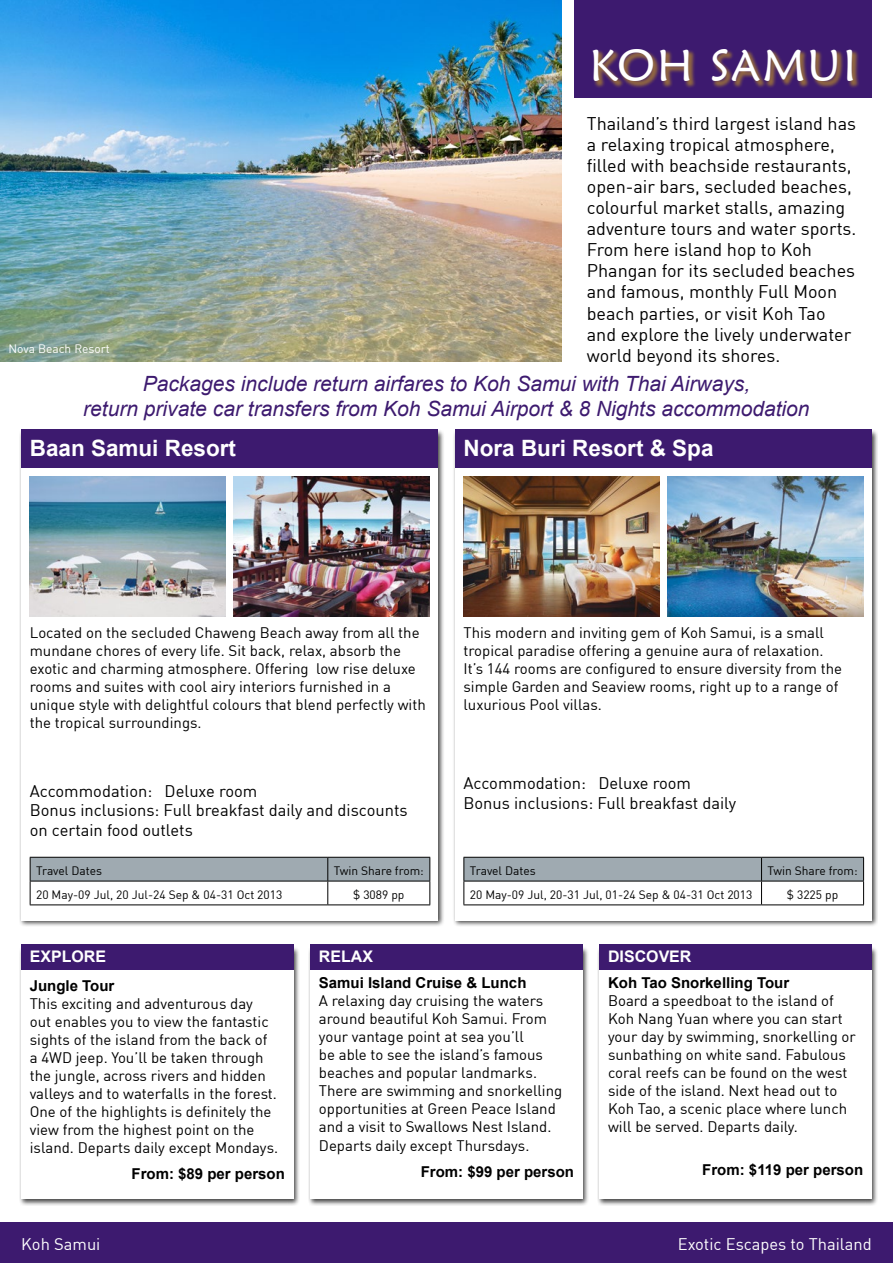
<style>
.page{position:relative;width:893px;height:1263px;background:#fff}
.page>*{position:absolute;margin:0;border:0;box-sizing:border-box;transform-origin:0 0}
.t1{font:44.55px "Maiandra GD";letter-spacing:.05em;color:#fff}
.t2{font:700 22.5px "Arial";color:#fff}
.t3{font:italic 21px/25.5px "Arial";color:#3d1a6f;text-align:center}
.t4{font:18px/21px "DIN";color:#000}
.t5{font:16.5px/19.5px "DIN";color:#000}
.t6{font:16.5px "DIN";color:#fff}
.t7{font:700 15.9px "Arial";color:#fff}
.t8{font:15px/18px "DIN";color:#000}
.t9{font:700 15px "Arial";color:#000}
.t10{font:12px "DIN";color:#000}
.t11{font:12px "DIN";color:#fff}
</style>
<div class="page">
<div style="left:0;top:1222px;width:893px;height:41px;background:#3d1a6f"></div>
<img style="left:0;top:0;width:561px;height:361px">
<div style="left:19px;top:429px;width:425px;height:499px;background:#000;opacity:.73"></div>
<div style="left:21px;top:432px;width:417px;height:489px;background:#fff"></div>
<div style="left:21px;top:429px;width:417px;height:39px;background:#3d1a6f"></div>
<img style="left:234px;top:476px;width:195px;height:141px">
<img style="left:30px;top:476px;width:195px;height:141px">
<svg style="left:30px;top:857px;width:400px;height:47px"></svg>
<hr style="left:30px;top:904px;width:298px;height:1px;background:#000">
<hr style="left:328px;top:904px;width:102px;height:1px;background:#000">
<div style="left:453px;top:429px;width:425px;height:499px;background:#000;opacity:.73"></div>
<div style="left:455px;top:432px;width:417px;height:489px;background:#fff"></div>
<div style="left:455px;top:429px;width:417px;height:39px;background:#3d1a6f"></div>
<img style="left:668px;top:476px;width:195px;height:141px">
<img style="left:463px;top:476px;width:196px;height:141px">
<svg style="left:463px;top:857px;width:401px;height:47px"></svg>
<hr style="left:463px;top:904px;width:298px;height:1px;background:#000">
<hr style="left:761px;top:904px;width:103px;height:1px;background:#000">
<div style="left:19px;top:946px;width:281px;height:260px;background:#000;opacity:.73"></div>
<div style="left:21px;top:948px;width:272px;height:251px;background:#fff"></div>
<div style="left:21px;top:944px;width:272px;height:25px;background:#3d1a6f"></div>
<div style="left:308px;top:946px;width:282px;height:260px;background:#000;opacity:.73"></div>
<div style="left:310px;top:948px;width:273px;height:251px;background:#fff"></div>
<div style="left:310px;top:944px;width:273px;height:25px;background:#3d1a6f"></div>
<div style="left:597px;top:946px;width:282px;height:260px;background:#000;opacity:.73"></div>
<div style="left:600px;top:948px;width:272px;height:251px;background:#fff"></div>
<div style="left:600px;top:944px;width:272px;height:25px;background:#3d1a6f"></div>
<div style="left:574px;top:0;width:298px;height:98px;background:#3d1a6f"></div>
<div style="left:592px;top:49px;width:268px;height:39px;background:#ffcb05;opacity:.44"></div>
<p class="t11" style="left:9px;top:341px;width:103px">Nova Beach Resort</p>
<h1 class="t1" style="left:590px;top:38px;width:268px">KOH SAMUI</h1>
<p class="t4" style="left:587px;top:113px;width:271px">Thailand’s third largest island has a relaxing tropical atmosphere, filled with beachside restaurants, open-air bars, secluded beaches, colourful market stalls, amazing adventure tours and water sports.<br>From here island hop to Koh<br>Phangan for its secluded beaches and famous, monthly Full Moon beach parties, or visit Koh Tao and explore the lively underwater world beyond its shores.</p>
<h3 class="t3" style="left:83px;top:371px;width:728px">Packages include return airfares to Koh Samui with Thai Airways,<br>return private car transfers from Koh Samui Airport &amp; 8 Nights accommodation</h3>
<h2 class="t2" style="left:30px;top:433px;width:208px">Baan Samui Resort</h2>
<h2 class="t2" style="left:463px;top:433px;width:252px">Nora Buri Resort &amp; Spa</h2>
<p class="t8" style="left:30px;top:623px;width:398px">Located on the secluded Chaweng Beach away from all the mundane chores of every life. Sit back, relax, absorb the exotic and charming atmosphere. Offering low rise deluxe rooms and suites with cool airy interiors furnished in a unique style with delightful colours that blend perfectly with the tropical surroundings.</p>
<p class="t5" style="left:30px;top:781px;width:379px">Accommodation: Deluxe room<br>Bonus inclusions: Full breakfast daily and discounts on certain food outlets</p>
<p class="t10" style="left:36px;top:863px;width:67px">Travel Dates</p>
<p class="t10" style="left:334px;top:863px;width:92px">Twin Share from:</p>
<p class="t10" style="left:36px;top:887px;width:248px">20 May-09 Jul, 20 Jul-24 Sep &amp; 04-31 Oct 2013</p>
<p class="t10" style="left:353px;top:887px;width:53px">$ 3089 pp</p>
<p class="t8" style="left:463px;top:623px;width:380px">This modern and inviting gem of Koh Samui, is a small tropical paradise offering a genuine aura of relaxation.<br>It’s 144 rooms are configured to ensure diversity from the simple Garden and Seaview rooms, right up to a range of luxurious Pool villas.</p>
<p class="t5" style="left:463px;top:773px;width:274px">Accommodation: Deluxe room<br>Bonus inclusions: Full breakfast daily</p>
<p class="t10" style="left:470px;top:863px;width:67px">Travel Dates</p>
<p class="t10" style="left:767px;top:863px;width:92px">Twin Share from:</p>
<p class="t10" style="left:470px;top:887px;width:284px">20 May-09 Jul, 20-31 Jul, 01-24 Sep &amp; 04-31 Oct 2013</p>
<p class="t10" style="left:787px;top:887px;width:53px">$ 3225 pp</p>
<p class="t7" style="left:30px;top:946px;width:78px">EXPLORE</p>
<p class="t9" style="left:30px;top:976px;width:86px">Jungle Tour</p>
<p class="t8" style="left:30px;top:995px;width:250px">This exciting and adventurous day<br>out enables you to view the fantastic sights of the island from the back of a 4WD jeep. You’ll be taken through the jungle, across rivers and hidden valleys and to waterfalls in the forest.<br>One of the highlights is definitely the view from the highest point on the island. Departs daily except Mondays.</p>
<p class="t9" style="left:132px;top:1164px;width:155px">From: $89 per person</p>
<p class="t7" style="left:319px;top:946px;width:56px">RELAX</p>
<p class="t9" style="left:319px;top:972px;width:209px">Samui Island Cruise &amp; Lunch</p>
<p class="t8" style="left:319px;top:991px;width:245px">A relaxing day cruising the waters around beautiful Koh Samui. From your vantage point at sea you’ll<br>be able to see the island’s famous beaches and popular landmarks.<br>There are swimming and snorkelling opportunities at Green Peace Island and a visit to Swallows Nest Island.</p>
<p class="t8" style="left:319px;top:1136px;width:212px">Departs daily except Thursdays.</p>
<p class="t9" style="left:421px;top:1161px;width:155px">From: $99 per person</p>
<p class="t7" style="left:608px;top:946px;width:85px">DISCOVER</p>
<p class="t9" style="left:608px;top:972px;width:183px">Koh Tao Snorkelling Tour</p>
<p class="t8" style="left:608px;top:991px;width:249px">Board a speedboat to the island of Koh Nang Yuan where you can start your day by swimming, snorkelling or sunbathing on white sand. Fabulous coral reefs can be found on the west side of the island. Next head out to Koh Tao, a scenic place where lunch will be served. Departs daily.</p>
<p class="t9" style="left:702px;top:1160px;width:162px">From: $119 per person</p>
<p class="t6" style="left:21px;top:1234px;width:81px">Koh Samui</p>
<p class="t6" style="left:678px;top:1234px;width:195px">Exotic Escapes to Thailand</p>
</div>
